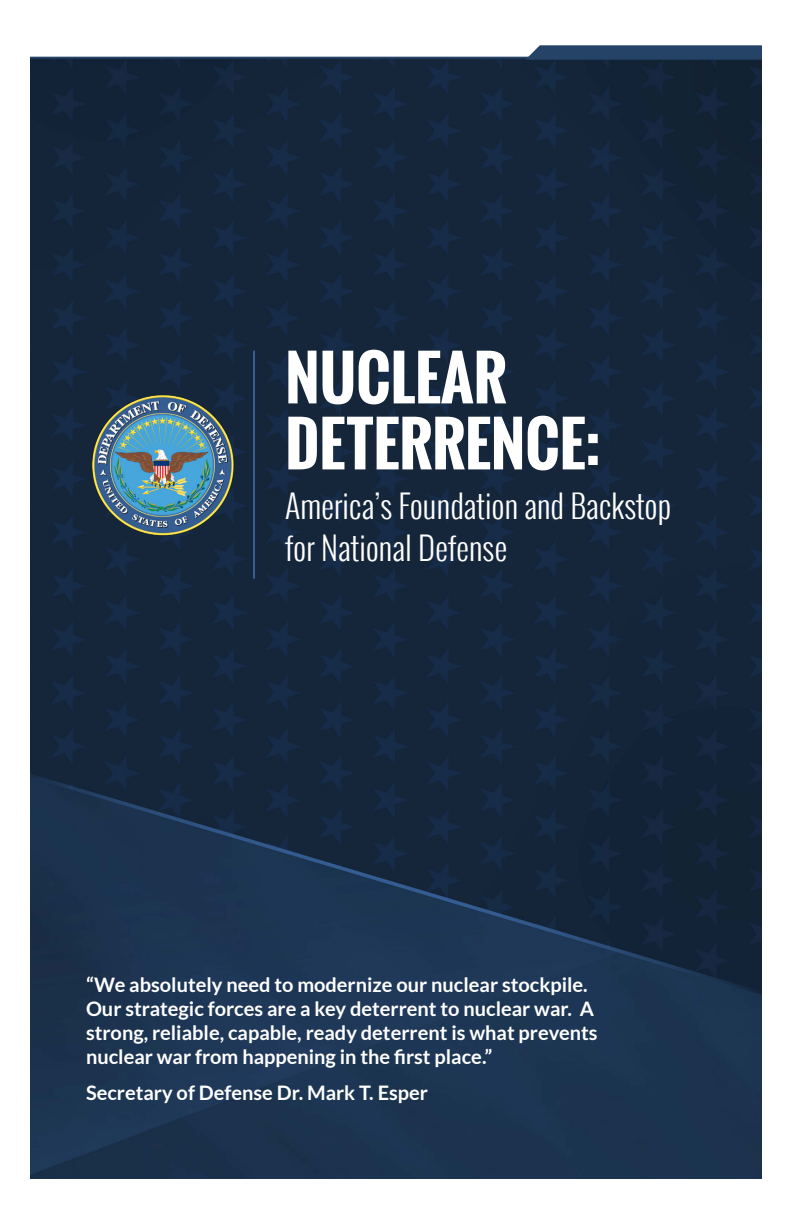
<style>
.page{position:relative;width:792px;height:1224px;background:#fff}
.page>*{position:absolute;margin:0;border:0;box-sizing:border-box;transform-origin:0 0}
.t1{font:700 60px/66px "Oswald";color:#fff}
.t2{font:300 32px/42px "Oswald";color:#fff}
.t3{font:700 20px/24px "Lato";color:#fff}
</style>
<div class="page">
<img style="left:30px;top:59px;width:732px;height:1120px">
<hr style="left:253px;top:351px;width:2px;height:228px;background:#355e93">
<svg style="left:525px;top:45px;width:237px;height:15px;background:#314c6e"></svg>
<hr style="left:30px;top:57px;width:732px;height:2px;background:#254267">
<img style="left:86px;top:379px;width:154px;height:171px">
<h1 class="t1" style="left:285px;top:345px;width:317px">NUCLEAR<br>DETERRENCE:</h1>
<h2 class="t2" style="left:285px;top:485px;width:388px">America’s Foundation and Backstop for National Defense</h2>
<p class="t3" style="left:86px;top:973px;width:513px">“We absolutely need to modernize our nuclear stockpile.<br>Our strategic forces are a key deterrent to nuclear war. A strong, reliable, capable, ready deterrent is what prevents nuclear war from happening in the first place.”</p>
<p class="t3" style="left:86px;top:1081px;width:343px">Secretary of Defense Dr. Mark T. Esper</p>
</div>
